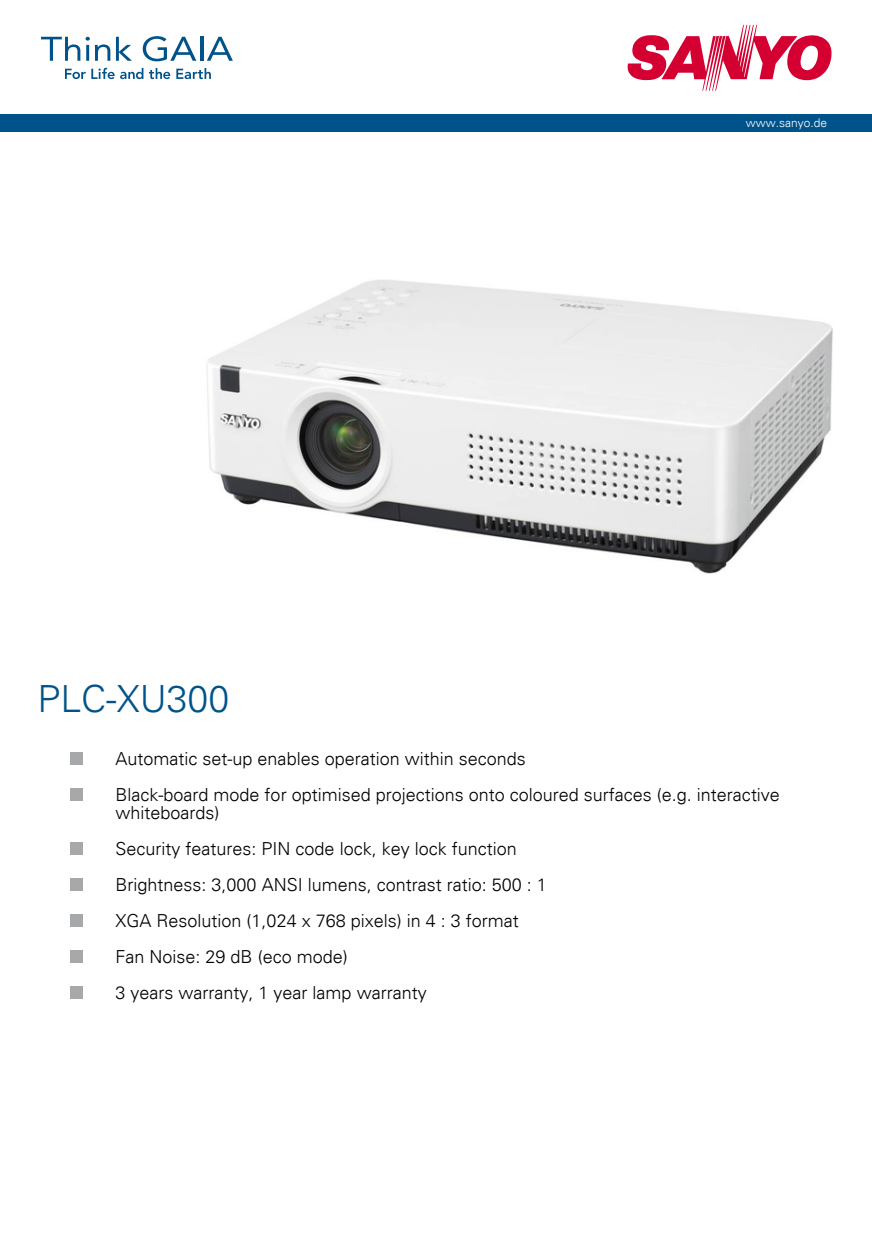
<style>
.page{position:relative;width:872px;height:1242px;background:#fff}
.page>*{position:absolute;margin:0;border:0;box-sizing:border-box;transform-origin:0 0}
.t1{font:300 37.5px "Univers LT45";color:#00538a}
.t2{font:300 18px/36px "Univers LT45";color:#000}
.t3{font:300 12px "Univers LT45";color:#fff}
</style>
<div class="page">
<div style="left:0;top:115px;width:872px;height:17px;background:#00538a"></div>
<svg style="left:41px;top:37px;width:39px;height:24px"></svg>
<svg style="left:86px;top:37px;width:24px;height:24px"></svg>
<svg style="left:116px;top:37px;width:16px;height:24px"></svg>
<svg style="left:143px;top:36px;width:53px;height:25px"></svg>
<hr style="left:200px;top:37px;width:3px;height:24px;background:#00538a">
<svg style="left:207px;top:37px;width:26px;height:24px"></svg>
<svg style="left:65px;top:68px;width:78px;height:11px"></svg>
<svg style="left:149px;top:68px;width:21px;height:11px"></svg>
<svg style="left:176px;top:68px;width:35px;height:11px"></svg>
<svg style="left:627px;top:25px;width:204px;height:66px"></svg>
<img style="left:206px;top:279px;width:627px;height:295px">
<svg style="left:70px;top:753px;width:12px;height:12px"></svg>
<svg style="left:70px;top:789px;width:12px;height:12px"></svg>
<svg style="left:70px;top:843px;width:12px;height:12px"></svg>
<svg style="left:70px;top:879px;width:12px;height:12px"></svg>
<svg style="left:70px;top:915px;width:12px;height:12px"></svg>
<svg style="left:70px;top:951px;width:12px;height:12px"></svg>
<svg style="left:70px;top:987px;width:12px;height:12px"></svg>
<p class="t3" style="left:746px;top:116px;width:83px">www.sanyo.de</p>
<h1 class="t1" style="left:38px;top:676px;width:193px">PLC-XU300</h1>
<p class="t2" style="left:116px;top:740px;width:666px">Automatic set-up enables operation within seconds<br>Black-board mode for optimised projections onto coloured surfaces (e.g. interactive</p>
<p class="t2" style="left:116px;top:794px;width:433px">whiteboards)<br>Security features: PIN code lock, key lock function Brightness: 3,000 ANSI lumens, contrast ratio: 500 : 1<br>XGA Resolution (1,024 x 768 pixels) in 4 : 3 format Fan Noise: 29 dB (eco mode)<br>3 years warranty, 1 year lamp warranty</p>
</div>
